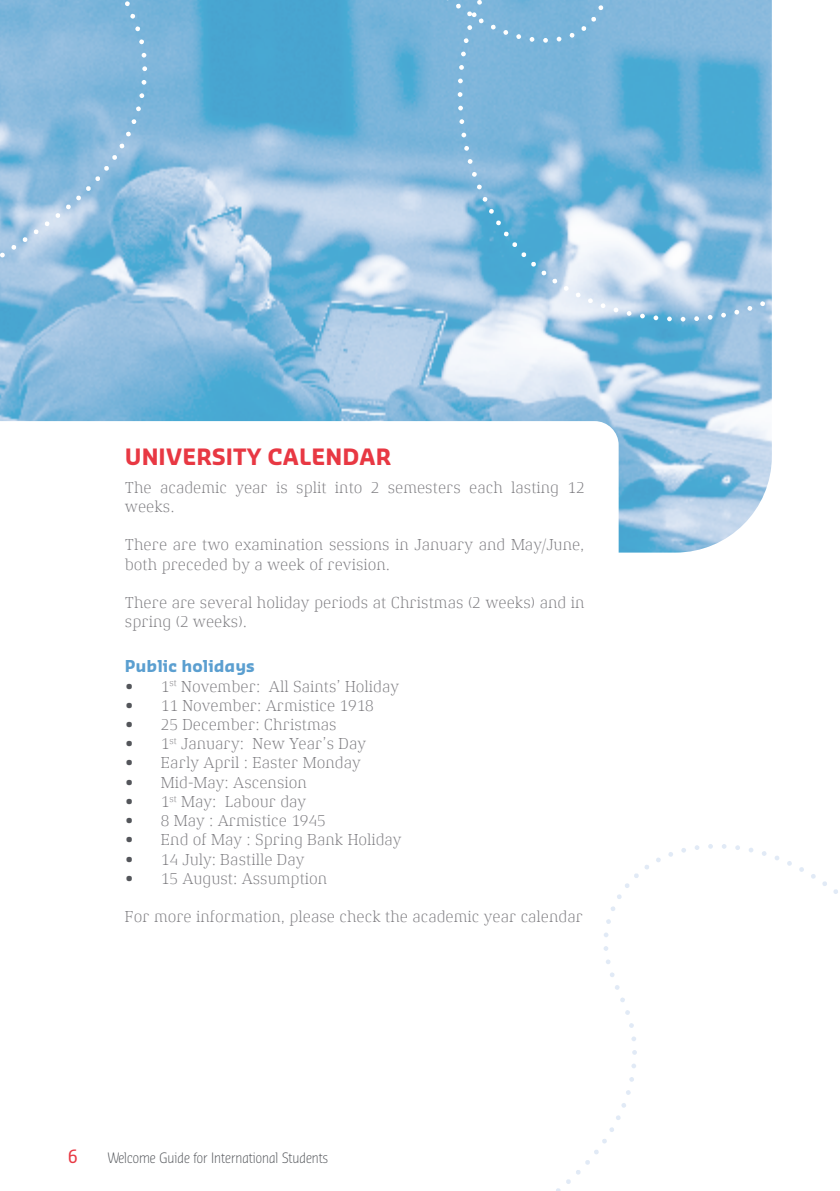
<style>
.page{position:relative;width:840px;height:1191px;background:#fff}
.page>*{position:absolute;margin:0;border:0;box-sizing:border-box;transform-origin:0 0}
.t1{font:700 22px "Sansa Pro";color:#e83843}
.t2{font:18px "Sansa Con Pro";color:#e83843}
.t3{font:300 16px/19.2px "Xenois Serif Pro";color:#7f7e82}
.t4{font:700 16px "Sansa Pro";color:#5b9fd0}
.t5{font:300 14px "Sansa Con Pro";color:#53555a}
.s1{font-size:18px;color:#53555a}
</style>
<div class="page">
<img style="left:0;top:0;width:771px;height:552px">
<svg style="left:11px;top:0;width:761px;height:321px;background:#84bbdd"></svg>
<svg style="left:0;top:253px;width:5px;height:4px"></svg>
<svg style="left:0;top:421px;width:618px;height:131px"></svg>
<div style="left:125px;top:447px;width:459px;height:554px;background:#fff"></div>
<svg style="left:556px;top:844px;width:282px;height:347px"></svg>
<h1 class="t1" style="left:125px;top:442px;width:267px">UNIVERSITY CALENDAR</h1>
<p class="t3" style="left:125px;top:478px;width:461px">The academic year is split into 2 semesters each lasting 12 weeks.</p>
<p class="t3" style="left:125px;top:535px;width:461px">There are two examination sessions in January and May/June, both preceded by a week of revision.</p>
<p class="t3" style="left:125px;top:593px;width:461px">There are several holiday periods at Christmas (2 weeks) and in spring (2 weeks).</p>
<p class="t4" style="left:125px;top:656px;width:131px">Public holidays</p>
<p class="t3" style="left:125px;top:676px;width:275px"><span class="s1">•</span> 1<sup>st</sup> November: All Saints’ Holiday</p>
<p class="t3" style="left:125px;top:696px;width:250px"><span class="s1">•</span> 11 November: Armistice 1918</p>
<p class="t3" style="left:125px;top:715px;width:213px"><span class="s1">•</span> 25 December: Christmas</p>
<p class="t3" style="left:125px;top:734px;width:243px"><span class="s1">•</span> 1<sup>st</sup> January: New Year’s Day</p>
<p class="t3" style="left:125px;top:753px;width:237px"><span class="s1">•</span> Early April : Easter Monday</p>
<p class="t3" style="left:125px;top:772px;width:183px"><span class="s1">•</span> Mid-May: Ascension</p>
<p class="t3" style="left:125px;top:792px;width:183px"><span class="s1">•</span> 1<sup>st</sup> May: Labour day</p>
<p class="t3" style="left:125px;top:811px;width:202px"><span class="s1">•</span> 8 May : Armistice 1945</p>
<p class="t3" style="left:125px;top:830px;width:278px"><span class="s1">•</span> End of May : Spring Bank Holiday</p>
<p class="t3" style="left:125px;top:849px;width:181px"><span class="s1">•</span> 14 July: Bastille Day</p>
<p class="t3" style="left:125px;top:868px;width:204px"><span class="s1">•</span> 15 August: Assumption</p>
<p class="t3" style="left:125px;top:907px;width:459px">For more information, please check the academic year calendar</p>
<p class="t2" style="left:68px;top:1144px;width:11px">6</p>
<p class="t5" style="left:108px;top:1148px;width:221px">Welcome Guide for International Students</p>
</div>
